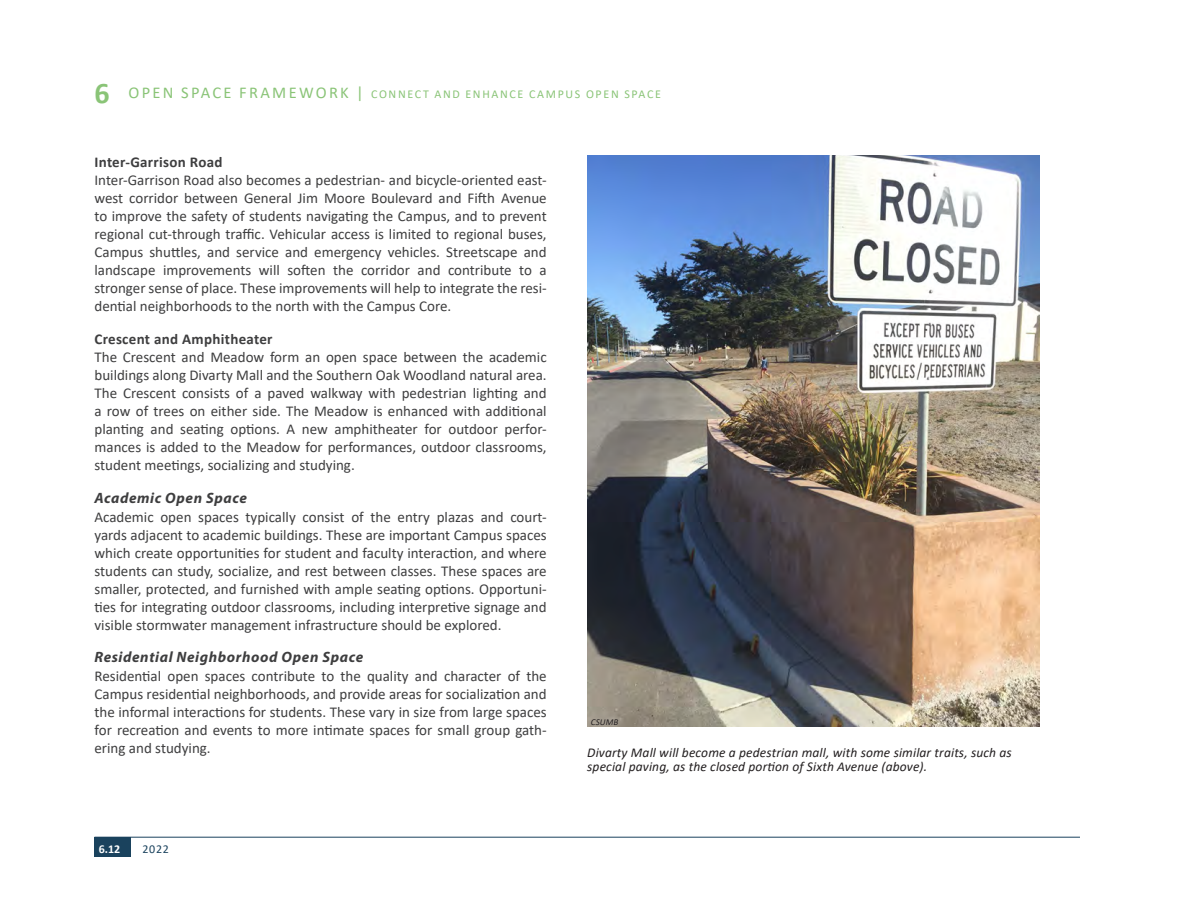
<style>
.page{position:relative;width:1188px;height:918px;background:#fff}
.page>*{position:absolute;margin:0;border:0;box-sizing:border-box;transform-origin:0 0}
.body_text{font:15px/18px "Calibri";color:#3e3e3f;text-align:justify}
.Heading_3{font:italic 700 15px "Myriad Pro";letter-spacing:.04em;color:#3e3e3f}
.Heading_4-BOLD_body{font:700 15px "Calibri";letter-spacing:.02em;color:#3e3e3f}
.captions{font:italic 13.5px/13.5px "Calibri";letter-spacing:.01em;color:#231f20}
.t1{font:12px "Calibri";letter-spacing:.14em;color:#8ac477}
.t2{font:700 12px "Calibri";color:#fff}
.t3{font:12px "Calibri";color:#1a425d}
.Photo_Credits{font:italic 9px "Calibri";letter-spacing:.01em;color:#231f20}
.s1{font-weight:700;font-size:30px}
.s2{font-size:16.5px}
</style>
<div class="page">
<hr style="left:94px;top:837px;width:986px;height:1px;background:#1a425d">
<div style="left:94px;top:837px;width:37px;height:19px;background:#1a425d"></div>
<img style="left:587px;top:155px;width:453px;height:572px">
<div style="left:582px;top:709px;width:46px;height:25px;background:#fff;opacity:.75"></div>
<p class="t1" style="left:94px;top:86px;width:568px"><span class="s1">6</span> <span class="s2">OPEN SPACE FRAMEWORK |</span> CONNECT AND ENHANCE CAMPUS OPEN SPACE</p>
<p class="Heading_4-BOLD_body" style="left:94px;top:151px;width:130px">Inter-Garrison Road</p>
<p class="body_text" style="left:94px;top:171px;width:454px">Inter-Garrison Road also becomes a pedestrian- and bicycle-oriented east&shy;west corridor between General Jim Moore Boulevard and Fifth Avenue to improve the safety of students navigating the Campus, and to prevent regional cut-through traffic. Vehicular access is limited to regional buses, Campus shuttles, and service and emergency vehicles. Streetscape and landscape improvements will soften the corridor and contribute to a stronger sense of place. These improvements will help to integrate the resi&shy;dential neighborhoods to the north with the Campus Core.</p>
<p class="Heading_4-BOLD_body" style="left:94px;top:328px;width:180px">Crescent and Amphitheater</p>
<p class="body_text" style="left:94px;top:348px;width:454px">The Crescent and Meadow form an open space between the academic buildings along Divarty Mall and the Southern Oak Woodland natural area.<br>The Crescent consists of a paved walkway with pedestrian lighting and a row of trees on either side. The Meadow is enhanced with additional planting and seating options. A new amphitheater for outdoor perfor&shy;mances is added to the Meadow for performances, outdoor classrooms, student meetings, socializing and studying.</p>
<p class="Heading_3" style="left:94px;top:488px;width:154px">Academic Open Space</p>
<p class="body_text" style="left:94px;top:507px;width:454px">Academic open spaces typically consist of the entry plazas and court&shy;yards adjacent to academic buildings. These are important Campus spaces which create opportunities for student and faculty interaction, and where students can study, socialize, and rest between classes. These spaces are smaller, protected, and furnished with ample seating options. Opportuni&shy;ties for integrating outdoor classrooms, including interpretive signage and visible stormwater management infrastructure should be explored.</p>
<p class="Heading_3" style="left:94px;top:647px;width:270px">Residential Neighborhood Open Space</p>
<p class="body_text" style="left:94px;top:666px;width:454px">Residential open spaces contribute to the quality and character of the Campus residential neighborhoods, and provide areas for socialization and the informal interactions for students. These vary in size from large spaces for recreation and events to more intimate spaces for small group gath&shy;ering and studying.</p>
<p class="t2" style="left:99px;top:841px;width:23px">6.12</p>
<p class="t3" style="left:143px;top:841px;width:28px">2022</p>
<p class="Photo_Credits" style="left:591px;top:715px;width:29px">CSUMB</p>
<p class="captions" style="left:587px;top:745px;width:426px">Divarty Mall will become a pedestrian mall, with some similar traits, such as special paving, as the closed portion of Sixth Avenue (above).</p>
</div>
